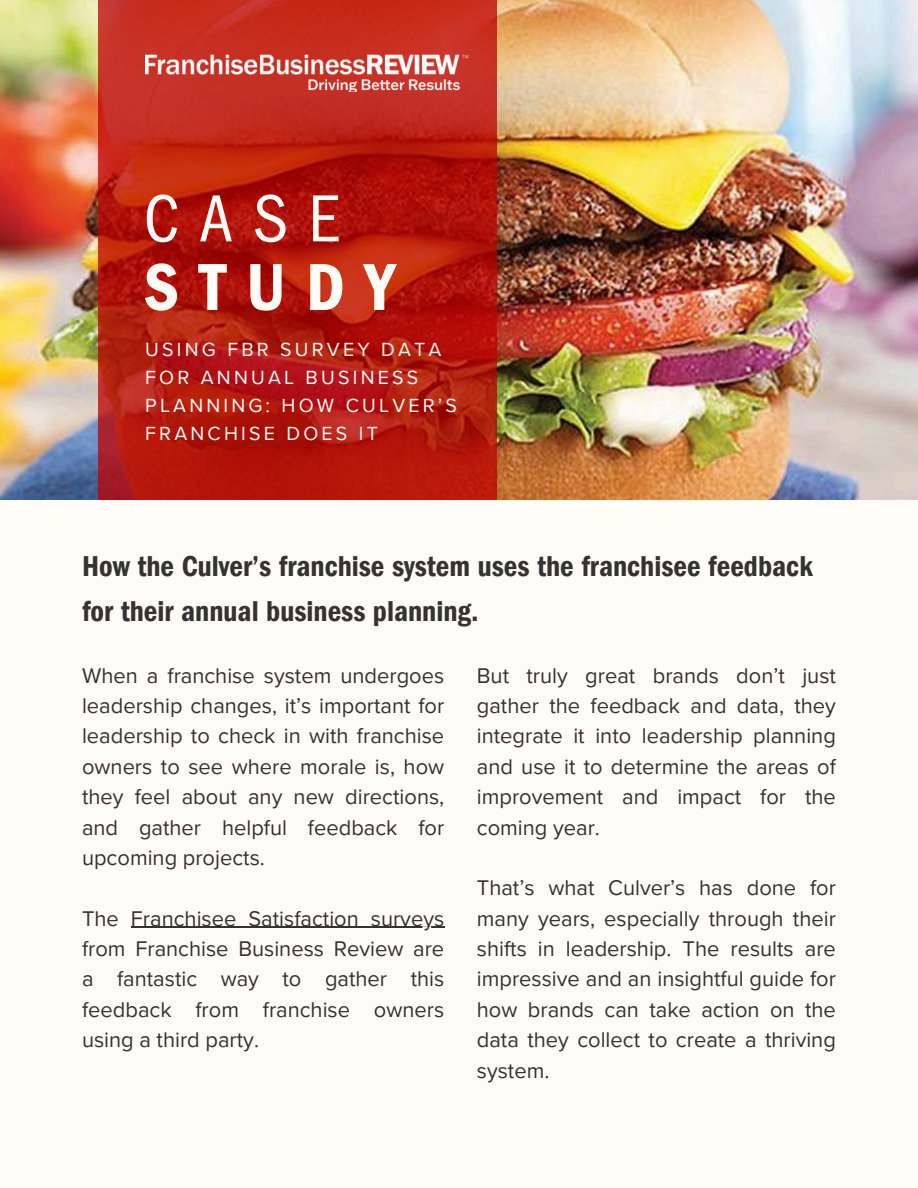
<style>
.page{position:relative;width:918px;height:1188px;background:#fffbf7}
.page>*{position:absolute;margin:0;border:0;box-sizing:border-box;transform-origin:0 0}
.t1{font:68.85px/68.7px "Franklin Gothic LT Pro Dm Cn";letter-spacing:.29em;color:#fffbf7}
.t2{font:29.55px/45px "Franklin Gothic LT Pro Dm Cn";color:#333}
.t3{font:21.9px/30.3px "Proxima Nova";color:#333;text-align:justify}
.t4{font:19.65px/28.2px "Proxima Nova";letter-spacing:.165em;color:#fffbf7}
.s1{font-family:"Franklin Gothic LT Pro";font-stretch:condensed}
</style>
<div class="page">
<img style="left:0;top:0;width:918px;height:500px">
<svg style="left:98px;top:0;width:399px;height:499px;background:#b61d11"></svg>
<img style="left:145px;top:54px;width:331px;height:37px">
<hr style="left:131px;top:927px;width:313px;height:1px;background:#333">
<h2 class="t1" style="left:144px;top:194px;width:253px"><span class="s1">CASE<br></span>STUDY</h2>
<h3 class="t4" style="left:145px;top:336px;width:313px">USING FBR SURVEY DATA<br>FOR ANNUAL BUSINESS<br>PLANNING: HOW CULVER’S<br>FRANCHISE DOES IT</h3>
<p class="t2" style="left:82px;top:548px;width:732px">How the Culver’s franchise system uses the franchisee feedback for their annual business planning.</p>
<p class="t3" style="left:82px;top:661px;width:364px">When a franchise system undergoes leadership changes, it’s important for leadership to check in with franchise owners to see where morale is, how they feel about any new directions, and gather helpful feedback for upcoming projects.</p>
<h1 class="t3" style="left:82px;top:904px;width:364px;text-indent:49px">Franchisee Satisfaction surveys from Franchise Business Review are a fantastic way to gather this feedback from franchise owners using a third party.</h1>
<p class="t3" style="left:82px;top:904px;width:38px">The</p>
<h3 class="t3" style="left:477px;top:661px;width:361px">But truly great brands don’t just gather the feedback and data, they integrate it into leadership planning and use it to determine the areas of improvement and impact for the coming year.</h3>
<h3 class="t3" style="left:477px;top:873px;width:361px">That’s what Culver’s has done for many years, especially through their shifts in leadership. The results are impressive and an insightful guide for how brands can take action on the data they collect to create a thriving system.</h3>
</div>
